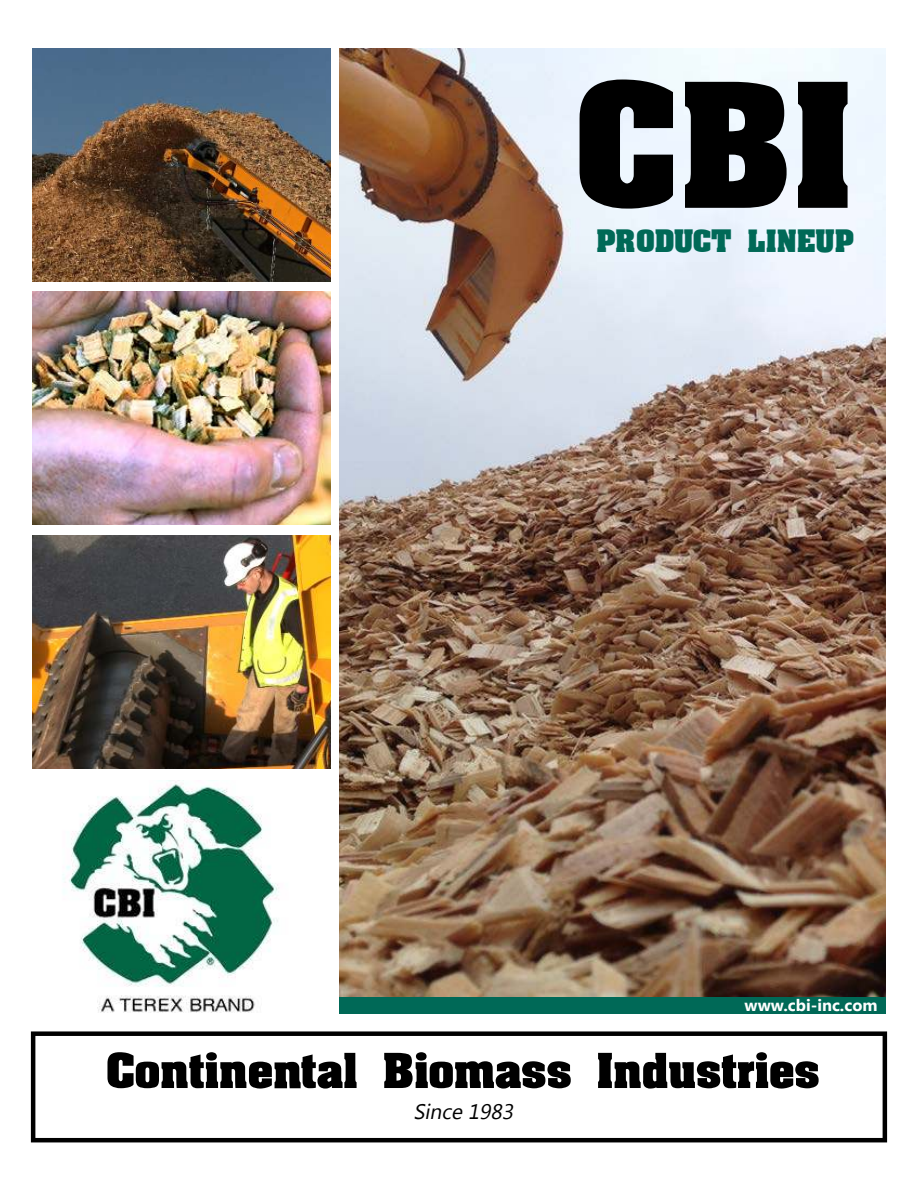
<style>
.page{position:relative;width:918px;height:1188px;background:#fff}
.page>*{position:absolute;margin:0;border:0;box-sizing:border-box;transform-origin:0 0}
.t1{font:300 193.5px "Aachen";color:#000}
.t2{font:300 54px "Aachen";color:#000}
.t3{font:300 34.5px "Aachen";color:#006957}
.t4{font:italic 21px "Segoe UI";color:#000}
.t5{font:700 16.5px "Segoe UI";color:#fff}
</style>
<div class="page">
<img style="left:339px;top:48px;width:547px;height:949px">
<img style="left:32px;top:292px;width:298px;height:233px">
<img style="left:32px;top:535px;width:298px;height:233px">
<svg style="left:31px;top:1031px;width:856px;height:111px"></svg>
<img style="left:63px;top:781px;width:216px;height:232px">
<img style="left:32px;top:49px;width:298px;height:232px">
<div style="left:339px;top:997px;width:547px;height:17px;background:#006957"></div>
<h1 class="t1" style="left:576px;top:35px;width:279px">CBI</h1>
<p class="t3" style="left:597px;top:221px;width:259px">PRODUCT LINEUP</p>
<p class="t5" style="left:745px;top:999px;width:134px">www.cbi-inc.com</p>
<p class="t2" style="left:107px;top:1040px;width:715px">Contine tal Biomass Industries</p>
<p class="t4" style="left:413px;top:1104px;width:105px">Since 1983</p>
<p class="t2" style="left:274px;top:1040px;width:30px">n</p>
</div>
